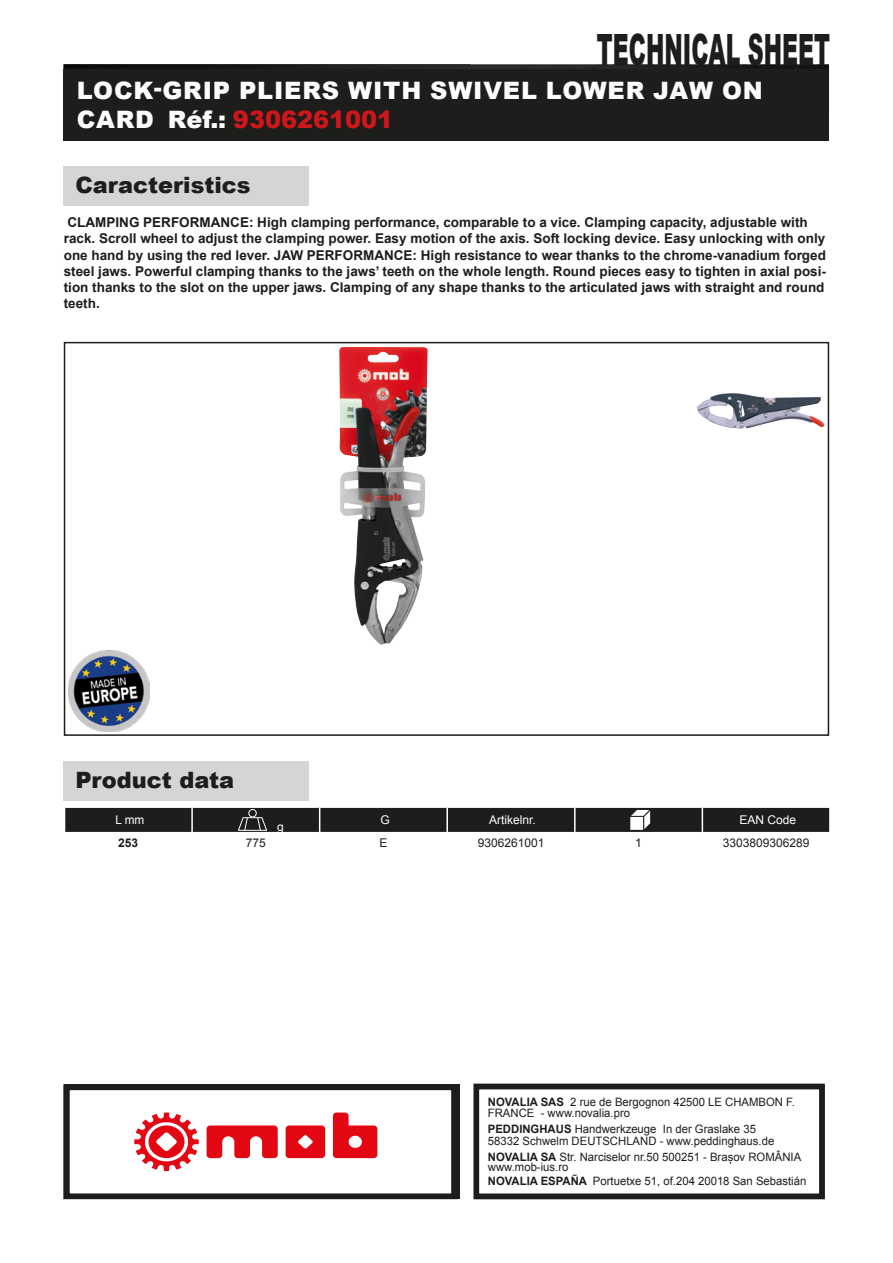
<style>
.page{position:relative;width:893px;height:1263px;background:#fff}
.page>*{position:absolute;margin:0;border:0;box-sizing:border-box;transform-origin:0 0}
.t1{font:900 43.2px "Arial";color:#1d1d1b;scale:.51 1}
.t2{font:900 24px/28.8px "Arial";letter-spacing:.035em;color:#fcfcfc}
.t3{font:900 22.5px "Arial";color:#1d1d1b}
.t4{font:700 13.5px/16.2px "Arial";color:#1d1d1b}
.t5{font:12.9px/14.2px "Arial";color:#1d1d1b}
.t6{font:700 12.9px "Arial";color:#1d1d1b}
.t7{font:12px "Arial";color:#1d1d1b}
.t8{font:12px "Arial";color:#fff}
.t9{font:700 12px "Arial";color:#1d1d1b}
.t10{font:11.55px/11.6px "Arial";color:#1d1d1b}
.s1{color:#cd171a}
.s2{font-weight:700}
</style>
<div class="page">
<img style="left:64px;top:64px;width:765px;height:5px">
<div style="left:64px;top:69px;width:765px;height:71px;background:#1d1d1b"></div>
<div style="left:64px;top:166px;width:245px;height:39px;background:#d5d5d5"></div>
<div style="left:64px;top:342px;width:765px;height:394px;border:2px solid #1d1d1b"></div>
<div style="left:64px;top:761px;width:245px;height:39px;background:#d5d5d5"></div>
<svg style="left:65px;top:807px;width:765px;height:26px;background:#353533"></svg>
<img style="left:339px;top:347px;width:89px;height:297px">
<img style="left:697px;top:393px;width:127px;height:36px">
<img style="left:69px;top:651px;width:81px;height:81px">
<div style="left:473px;top:1084px;width:352px;height:115px;border:6px solid #1d1d1b"></div>
<div style="left:64px;top:1084px;width:393px;height:115px;border:6px solid #1d1d1b"></div>
<svg style="left:207px;top:1125px;width:71px;height:33px"></svg>
<svg style="left:286px;top:1125px;width:39px;height:33px"></svg>
<svg style="left:134px;top:1112px;width:65px;height:59px"></svg>
<svg style="left:333px;top:1112px;width:44px;height:46px"></svg>
<h1 class="t1" style="left:597px;top:18px;width:458px">TECHNICAL SHEET</h1>
<h2 class="t2" style="left:77px;top:75px;width:688px">LOCK-GRIP PLIERS WITH SWIVEL LOWER JAW ON<br>CARD Réf.: <span class="s1">9306261001</span></h2>
<h3 class="t3" style="left:75px;top:168px;width:177px">Caracteristics</h3>
<p class="t4" style="left:64px;top:214px;width:764px">CLAMPING PERFORMANCE: High clamping performance, comparable to a vice. Clamping capacity, adjustable with rack. Scroll wheel to adjust the clamping power. Easy motion of the axis. Soft locking device. Easy unlocking with only one hand by using the red lever. JAW PERFORMANCE: High resistance to wear thanks to the chrome-vanadium forged steel jaws. Powerful clamping thanks to the jaws’ teeth on the whole length. Round pieces easy to tighten in axial posi&shy;tion thanks to the slot on the upper jaws. Clamping of any shape thanks to the articulated jaws with straight and round teeth.</p>
<h3 class="t3" style="left:75px;top:763px;width:160px">Product data</h3>
<p class="t8" style="left:115px;top:812px;width:30px">L mm</p>
<p class="t8" style="left:277px;top:818px;width:8px">g</p>
<p class="t8" style="left:380px;top:812px;width:11px">G</p>
<p class="t8" style="left:489px;top:812px;width:48px">Artikelnr.</p>
<p class="t8" style="left:739px;top:812px;width:58px">EAN Code</p>
<p class="t9" style="left:118px;top:835px;width:22px">253</p>
<p class="t7" style="left:246px;top:835px;width:22px">775</p>
<p class="t7" style="left:379px;top:835px;width:10px">E</p>
<p class="t7" style="left:478px;top:835px;width:68px">9306261001</p>
<p class="t7" style="left:635px;top:835px;width:8px">1</p>
<p class="t7" style="left:723px;top:835px;width:88px">3303809306289</p>
<p class="t10" style="left:488px;top:1096px;width:309px"><span class="s2">NOVALIA SAS</span> 2 rue de Bergognon 42500 LE CHAMBON F.<br>FRANCE - www.novalia.pro</p>
<p class="t10" style="left:488px;top:1123px;width:288px"><span class="s2">PEDDINGHAUS</span> Handwerkzeuge In der Graslake 35<br>58332 Schwelm DEUTSCHLAND - www.peddinghaus.de</p>
<p class="t10" style="left:488px;top:1151px;width:315px;line-height:10.2px"><span class="s2">NOVALIA SA</span> Str. Narciselor nr.50 500251 - Brașov ROMÂNIA www.mob-ius.ro</p>
<p class="t10" style="left:488px;top:1175px;width:320px"><span class="s2">NOVALIA ESPAÑA</span> Portuetxe 51, of.204 20018 San Sebastián</p>
<p class="t6" style="left:504px;top:1105px;width:86px">NOVALIA SAS</p>
<p class="t5" style="left:504px;top:1121px;width:181px">2 rue de Bergognon 42500<br>LE CHAMBON FEUGEROLLES<br>FRANCE<br>www.novalia.pro</p>
</div>
